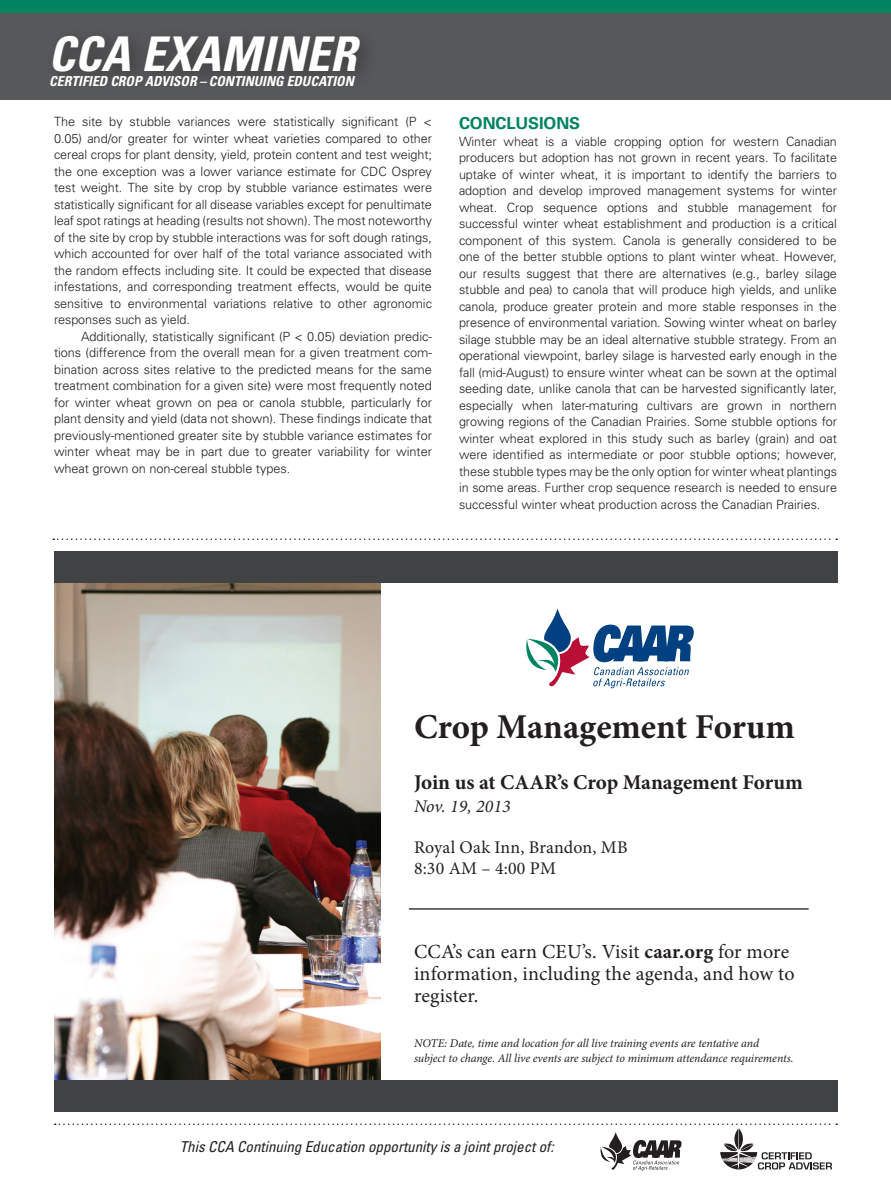
<style>
.page{position:relative;width:891px;height:1188px;background:#fff}
.page>*{position:absolute;margin:0;border:0;box-sizing:border-box;transform-origin:0 0}
.t1{font:italic 700 condensed 47.85px "Univers";color:#fff}
.t2{font:700 34.95px "Minion Pro";letter-spacing:-.005em;color:#231f20}
.t3{font:700 21px "Minion Pro";letter-spacing:-.005em;color:#231f20}
.t4{font:19.95px/21.9px "Minion Pro";letter-spacing:.005em;color:#231f20}
.t5{font:17.85px/21.5px "Minion Pro";letter-spacing:.01em;color:#231f20}
.t6{font:italic 17.85px "Minion Pro";letter-spacing:.01em;color:#231f20}
.REDESIGN_-_Subhead{font:700 16.5px "Univers";letter-spacing:-.005em;color:#008361}
.REDESIGN_-_Back_Page{font:italic condensed 15px "Univers";color:#231f20}
.t7{font:italic 700 condensed 13.8px "Univers";color:#fff}
.REDESIGN_-_Body__ind{font:300 12.75px/16.5px "Univers";letter-spacing:-.005em;color:#231f20;text-align:justify}
.t8{font:italic 11.85px/14.7px "Minion Pro";letter-spacing:-.01em;color:#231f20}
.s1{font-weight:700}
</style>
<div class="page">
<svg style="left:53px;top:538px;width:784px;height:2px"></svg>
<svg style="left:55px;top:1124px;width:782px;height:47px"></svg>
<div style="left:0;top:0;width:891px;height:15px;background:#008361"></div>
<div style="left:0;top:14px;width:891px;height:86px;background:#57585a"></div>
<div style="left:44px;top:26px;width:336px;height:65px;background:#505052"></div>
<img style="left:54px;top:583px;width:327px;height:497px">
<div style="left:54px;top:551px;width:784px;height:32px;background:#414243"></div>
<div style="left:54px;top:1080px;width:784px;height:31px;background:#414243"></div>
<hr style="left:409px;top:908px;width:400px;height:2px;background:#414243">
<svg style="left:526px;top:608px;width:168px;height:80px"></svg>
<p class="t1" style="left:48px;top:24px;width:310px">CCA EXAMINER</p>
<p class="t7" style="left:49px;top:73px;width:306px">CERTIFIED CROP ADVISOR – CONTINUING EDUCATION</p>
<p class="REDESIGN_-_Body__ind" style="left:54px;top:113px;width:380px">The site by stubble variances were statistically significant (P &lt; 0.05) and/or greater for winter wheat varieties compared to other cereal crops for plant density, yield, protein content and test weight; the one exception was a lower variance estimate for CDC Osprey test weight. The site by crop by stubble variance estimates were statistically significant for all disease variables except for penultimate leaf spot ratings at heading (results not shown). The most noteworthy of the site by crop by stubble interactions was for soft dough ratings, which accounted for over half of the total variance associated with the random effects including site. It could be expected that disease infestations, and corresponding treatment effects, would be quite sensitive to environmental variations relative to other agronomic responses such as yield.</p>
<p class="REDESIGN_-_Body__ind" style="left:54px;top:327px;width:380px;text-indent:27px">Additionally, statistically significant (P &lt; 0.05) deviation predic&shy;tions (difference from the overall mean for a given treatment com&shy;bination across sites relative to the predicted means for the same treatment combination for a given site) were most frequently noted for winter wheat grown on pea or canola stubble, particularly for plant density and yield (data not shown). These findings indicate that previously-mentioned greater site by stubble variance estimates for winter wheat may be in part due to greater variability for winter wheat grown on non-cereal stubble types.</p>
<p class="REDESIGN_-_Subhead" style="left:459px;top:113px;width:123px">CONCLUSIONS</p>
<p class="REDESIGN_-_Body__ind" style="left:459px;top:133px;width:380px">Winter wheat is a viable cropping option for western Canadian producers but adoption has not grown in recent years. To facilitate uptake of winter wheat, it is important to identify the barriers to adoption and develop improved management systems for winter wheat. Crop sequence options and stubble management for successful winter wheat establishment and production is a critical component of this system. Canola is generally considered to be one of the better stubble options to plant winter wheat. However, our results suggest that there are alternatives (e.g., barley silage stubble and pea) to canola that will produce high yields, and unlike canola, produce greater protein and more stable responses in the presence of environmental variation. Sowing winter wheat on barley silage stubble may be an ideal alternative stubble strategy. From an operational viewpoint, barley silage is harvested early enough in the fall (mid-August) to ensure winter wheat can be sown at the optimal seeding date, unlike canola that can be harvested significantly later, especially when later-maturing cultivars are grown in northern growing regions of the Canadian Prairies. Some stubble options for winter wheat explored in this study such as barley (grain) and oat were identified as intermediate or poor stubble options; however, these stubble types may be the only option for winter wheat plantings in some areas. Further crop sequence research is needed to ensure successful winter wheat production across the Canadian Prairies.</p>
<p class="t2" style="left:414px;top:702px;width:383px">Crop Management Forum</p>
<p class="t3" style="left:414px;top:768px;width:390px">Join us at CAAR’s Crop Management Forum</p>
<p class="t6" style="left:414px;top:794px;width:98px">Nov. 19, 2013</p>
<p class="t5" style="left:414px;top:837px;width:215px">Royal Oak Inn, Brandon, MB<br>8:30 AM – 4:00 PM</p>
<p class="t4" style="left:414px;top:941px;width:382px">CCA’s can earn CEU’s. Visit <span class="s1">caar.org</span> for more information, including the agenda, and how to register.</p>
<p class="t8" style="left:414px;top:1036px;width:381px">NOTE: Date, time and location for all live training events are tentative and subject to change. All live events are subject to minimum attendance requirements.</p>
<p class="REDESIGN_-_Back_Page" style="left:180px;top:1137px;width:376px">This CCA Continuing Education opportunity is a joint project of:</p>
</div>
